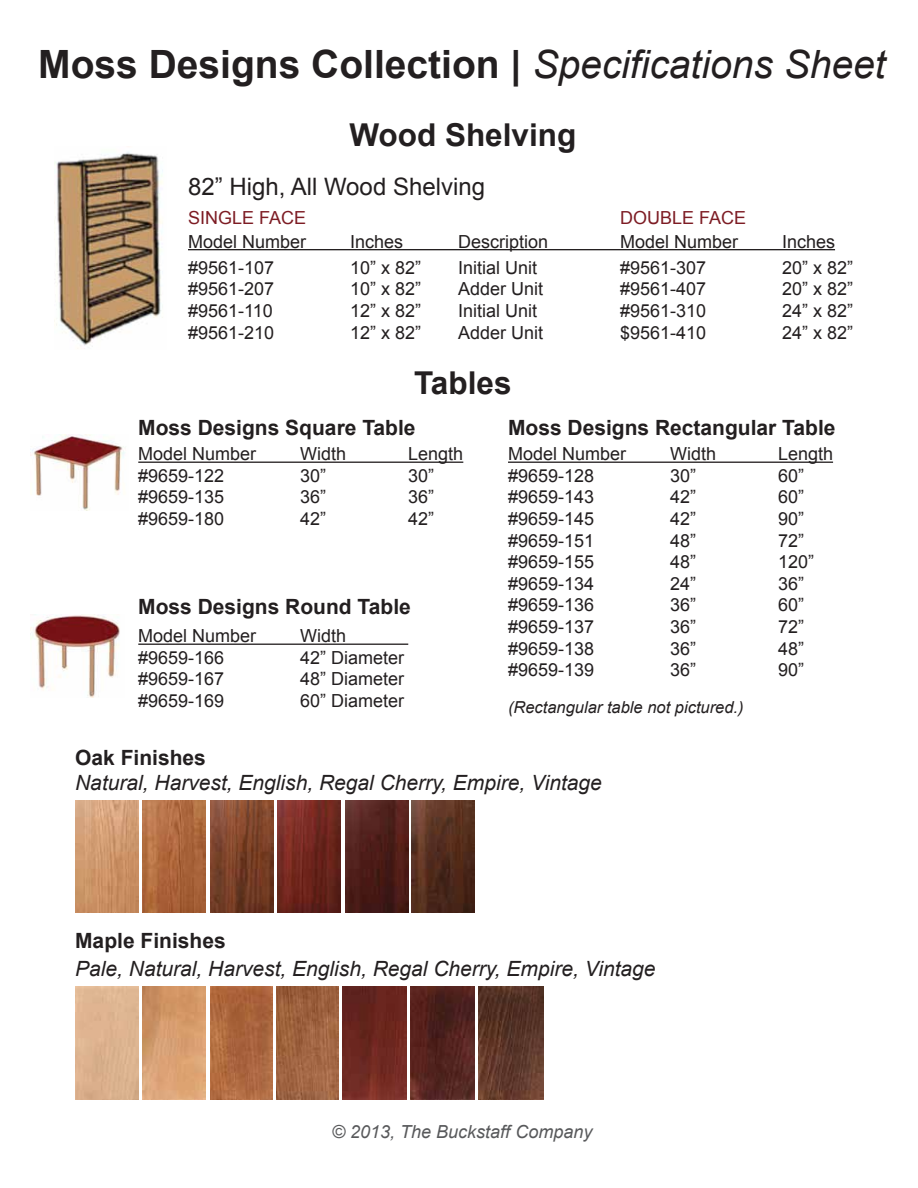
<style>
.page{position:relative;width:918px;height:1188px;background:#fff}
.page>*{position:absolute;margin:0;border:0;box-sizing:border-box;transform-origin:0 0}
.t1{font:700 39px "Arial";color:#231f20}
.t2{font:700 31.5px "Arial";color:#231f20}
.t3{font:24px "Arial";color:#231f20}
.t4{font:italic 21px "Arial";color:#231f20}
.t5{font:700 21px "Arial";color:#231f20}
.t6{font:18px "Arial";color:#231f20}
.t7{font:italic 18px "Arial";color:#58595b}
.t8{font:18px "Arial";color:#7d1c24}
.t9{font:italic 16.5px "Arial";color:#231f20}
.s1{font-style:italic}
.s2{font-weight:400;font-style:italic}
</style>
<div class="page">
<hr style="left:188px;top:249px;width:647px;height:1px;background:#231f20">
<hr style="left:138px;top:462px;width:325px;height:1px;background:#231f20">
<hr style="left:508px;top:462px;width:325px;height:1px;background:#231f20">
<hr style="left:138px;top:644px;width:270px;height:1px;background:#231f20">
<img style="left:54px;top:151px;width:109px;height:198px">
<img style="left:32px;top:435px;width:93px;height:76px">
<img style="left:31px;top:614px;width:89px;height:83px">
<img style="left:75px;top:800px;width:63px;height:113px">
<img style="left:143px;top:800px;width:63px;height:113px">
<img style="left:210px;top:800px;width:63px;height:113px">
<img style="left:278px;top:800px;width:63px;height:113px">
<img style="left:345px;top:800px;width:63px;height:113px">
<img style="left:412px;top:800px;width:63px;height:113px">
<img style="left:143px;top:987px;width:63px;height:112px">
<img style="left:210px;top:987px;width:63px;height:112px">
<img style="left:277px;top:987px;width:62px;height:112px">
<img style="left:343px;top:987px;width:63px;height:112px">
<img style="left:410px;top:987px;width:64px;height:112px">
<img style="left:479px;top:987px;width:64px;height:112px">
<h1 class="t1" style="left:38px;top:38px;width:849px">Moss Designs Collection <span class="s1">|</span> <span class="s2">Specifications Sheet</span></h1>
<h2 class="t2" style="left:349px;top:114px;width:228px">Wood Shelving</h2>
<h3 class="t3" style="left:188px;top:171px;width:299px">82” High, All Wood Shelving</h3>
<p class="t8" style="left:188px;top:206px;width:120px">SINGLE FACE</p>
<p class="t8" style="left:620px;top:206px;width:128px">DOUBLE FACE</p>
<p class="t6" style="left:188px;top:230px;width:120px">Model Number</p>
<p class="t6" style="left:350px;top:230px;width:55px">Inches</p>
<p class="t6" style="left:458px;top:230px;width:92px">Description</p>
<p class="t6" style="left:620px;top:230px;width:120px">Model Number</p>
<p class="t6" style="left:782px;top:230px;width:55px">Inches</p>
<p class="t6" style="left:188px;top:256px;width:88px">#9561-107</p>
<p class="t6" style="left:350px;top:256px;width:73px">10” x 82”</p>
<p class="t6" style="left:458px;top:256px;width:81px">Initial Unit</p>
<p class="t6" style="left:620px;top:256px;width:88px">#9561-307</p>
<p class="t6" style="left:782px;top:256px;width:73px">20” x 82”</p>
<p class="t6" style="left:188px;top:277px;width:88px">#9561-207</p>
<p class="t6" style="left:350px;top:277px;width:73px">10” x 82”</p>
<p class="t6" style="left:458px;top:277px;width:87px">Adder Unit</p>
<p class="t6" style="left:620px;top:277px;width:88px">#9561-407</p>
<p class="t6" style="left:782px;top:277px;width:73px">20” x 82”</p>
<p class="t6" style="left:188px;top:299px;width:86px">#9561-110</p>
<p class="t6" style="left:350px;top:299px;width:73px">12” x 82”</p>
<p class="t6" style="left:458px;top:299px;width:81px">Initial Unit</p>
<p class="t6" style="left:620px;top:299px;width:88px">#9561-310</p>
<p class="t6" style="left:782px;top:299px;width:73px">24” x 82”</p>
<p class="t6" style="left:188px;top:320px;width:88px">#9561-210</p>
<p class="t6" style="left:350px;top:320px;width:73px">12” x 82”</p>
<p class="t6" style="left:458px;top:320px;width:87px">Adder Unit</p>
<p class="t6" style="left:620px;top:320px;width:88px">$9561-410</p>
<p class="t6" style="left:782px;top:320px;width:73px">24” x 82”</p>
<h2 class="t2" style="left:414px;top:361px;width:99px">Tables</h2>
<p class="t5" style="left:138px;top:413px;width:279px">Moss Designs Square Table</p>
<p class="t6" style="left:138px;top:442px;width:120px">Model Number</p>
<p class="t6" style="left:300px;top:442px;width:48px">Width</p>
<p class="t6" style="left:408px;top:442px;width:57px">Length</p>
<p class="t6" style="left:138px;top:464px;width:88px">#9659-122</p>
<p class="t6" style="left:300px;top:464px;width:28px">30”</p>
<p class="t6" style="left:408px;top:464px;width:28px">30”</p>
<p class="t6" style="left:138px;top:485px;width:88px">#9659-135</p>
<p class="t6" style="left:300px;top:485px;width:28px">36”</p>
<p class="t6" style="left:408px;top:485px;width:28px">36”</p>
<p class="t6" style="left:138px;top:507px;width:88px">#9659-180</p>
<p class="t6" style="left:300px;top:507px;width:28px">42”</p>
<p class="t6" style="left:408px;top:507px;width:28px">42”</p>
<p class="t5" style="left:138px;top:593px;width:274px">Moss Designs Round Table</p>
<p class="t6" style="left:138px;top:624px;width:120px">Model Number</p>
<p class="t6" style="left:300px;top:624px;width:48px">Width</p>
<p class="t6" style="left:138px;top:646px;width:88px">#9659-166</p>
<p class="t6" style="left:300px;top:646px;width:106px">42” Diameter</p>
<p class="t6" style="left:138px;top:667px;width:88px">#9659-167</p>
<p class="t6" style="left:300px;top:667px;width:106px">48” Diameter</p>
<p class="t6" style="left:138px;top:689px;width:88px">#9659-169</p>
<p class="t6" style="left:300px;top:689px;width:106px">60” Diameter</p>
<p class="t5" style="left:508px;top:413px;width:329px">Moss Designs Rectangular Table</p>
<p class="t6" style="left:508px;top:442px;width:120px">Model Number</p>
<p class="t6" style="left:670px;top:442px;width:48px">Width</p>
<p class="t6" style="left:778px;top:442px;width:57px">Length</p>
<p class="t6" style="left:508px;top:464px;width:88px">#9659-128</p>
<p class="t6" style="left:670px;top:464px;width:28px">30”</p>
<p class="t6" style="left:778px;top:464px;width:28px">60”</p>
<p class="t6" style="left:508px;top:485px;width:88px">#9659-143</p>
<p class="t6" style="left:670px;top:485px;width:28px">42”</p>
<p class="t6" style="left:778px;top:485px;width:28px">60”</p>
<p class="t6" style="left:508px;top:507px;width:88px">#9659-145</p>
<p class="t6" style="left:670px;top:507px;width:28px">42”</p>
<p class="t6" style="left:778px;top:507px;width:28px">90”</p>
<p class="t6" style="left:508px;top:528px;width:88px">#9659-151</p>
<p class="t6" style="left:670px;top:528px;width:28px">48”</p>
<p class="t6" style="left:778px;top:528px;width:28px">72”</p>
<p class="t6" style="left:508px;top:550px;width:88px">#9659-155</p>
<p class="t6" style="left:670px;top:550px;width:28px">48”</p>
<p class="t6" style="left:778px;top:550px;width:38px">120”</p>
<p class="t6" style="left:508px;top:572px;width:88px">#9659-134</p>
<p class="t6" style="left:670px;top:572px;width:28px">24”</p>
<p class="t6" style="left:778px;top:572px;width:28px">36”</p>
<p class="t6" style="left:508px;top:593px;width:88px">#9659-136</p>
<p class="t6" style="left:670px;top:593px;width:28px">36”</p>
<p class="t6" style="left:778px;top:593px;width:28px">60”</p>
<p class="t6" style="left:508px;top:615px;width:88px">#9659-137</p>
<p class="t6" style="left:670px;top:615px;width:28px">36”</p>
<p class="t6" style="left:778px;top:615px;width:28px">72”</p>
<p class="t6" style="left:508px;top:636px;width:88px">#9659-138</p>
<p class="t6" style="left:670px;top:636px;width:28px">36”</p>
<p class="t6" style="left:778px;top:636px;width:28px">48”</p>
<p class="t6" style="left:508px;top:658px;width:88px">#9659-139</p>
<p class="t6" style="left:670px;top:658px;width:28px">36”</p>
<p class="t6" style="left:778px;top:658px;width:28px">90”</p>
<p class="t9" style="left:508px;top:697px;width:237px">(Rectangular table not pictured.)</p>
<p class="t5" style="left:75px;top:744px;width:132px">Oak Finishes</p>
<p class="t4" style="left:75px;top:769px;width:528px">Natural, Harvest, English, Regal Cherry, Empire, Vintage</p>
<p class="t5" style="left:75px;top:927px;width:152px">Maple Finishes</p>
<p class="t4" style="left:75px;top:955px;width:582px">Pale, Natural, Harvest, English, Regal Cherry, Empire, Vintage</p>
<p class="t7" style="left:332px;top:1120px;width:262px">© 2013, The Buckstaff Company</p>
</div>
